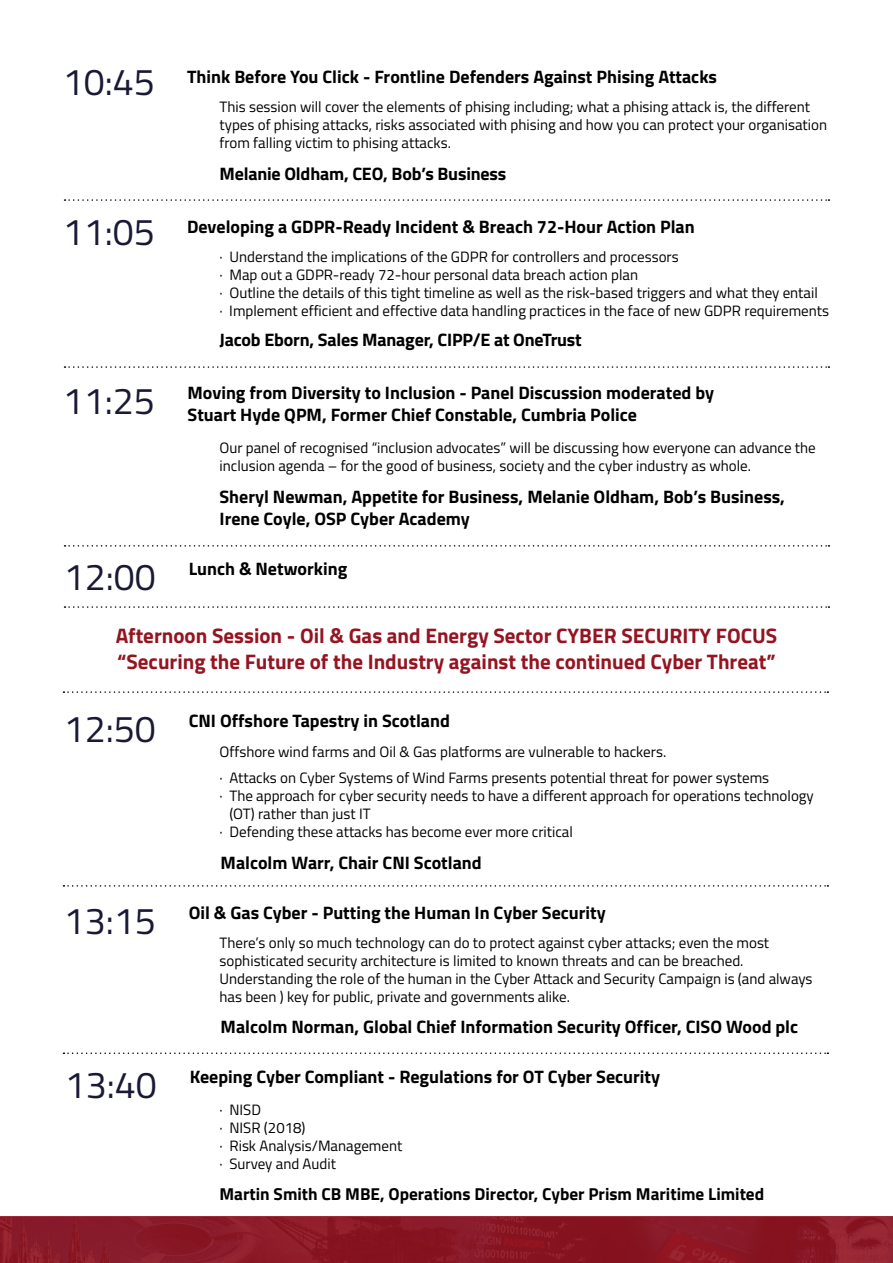
<style>
.page{position:relative;width:893px;height:1263px;background:#fff}
.page>*{position:absolute;margin:0;border:0;box-sizing:border-box;transform-origin:0 0}
.t1{font:700 21px/25.2px "Titillium Web";color:#941421}
.t2{font:700 18px/21.6px "Titillium Web";color:#000}
.t3{font:700 17.25px "Titillium Web";color:#000}
.t4{font:15px/18px "Titillium Web";color:#000}
.s1{font-weight:400;font-size:37.5px;color:#191935}
</style>
<div class="page">
<svg style="left:65px;top:199px;width:764px;height:2px"></svg>
<svg style="left:65px;top:366px;width:764px;height:2px"></svg>
<svg style="left:65px;top:545px;width:764px;height:2px"></svg>
<svg style="left:65px;top:606px;width:764px;height:2px"></svg>
<svg style="left:63px;top:691px;width:765px;height:2px"></svg>
<svg style="left:63px;top:885px;width:765px;height:2px"></svg>
<svg style="left:0;top:1216px;width:893px;height:47px;background:#8a1926"></svg>
<svg style="left:63px;top:1052px;width:765px;height:2px"></svg>
<p class="t2" style="left:63px;top:65px;width:656px"><span class="s1">10:45</span> Think Before You Click - Frontline Defenders Against Phising Attacks</p>
<p class="t4" style="left:220px;top:97px;width:609px">This session will cover the elements of phising including; what a phising attack is, the different types of phising attacks, risks associated with phising and how you can protect your organisation from falling victim to phising attacks.</p>
<p class="t2" style="left:220px;top:162px;width:288px">Melanie Oldham, CEO, Bob’s Business</p>
<p class="t2" style="left:63px;top:215px;width:634px"><span class="s1">11:05</span> Developing a GDPR-Ready Incident &amp; Breach 72-Hour Action Plan</p>
<p class="t4" style="left:220px;top:247px;width:611px">· Understand the implications of the GDPR for controllers and processors<br>· Map out a GDPR-ready 72-hour personal data breach action plan<br>· Outline the details of this tight timeline as well as the risk-based triggers and what they entail<br>· Implement efficient and effective data handling practices in the face of new GDPR requirements</p>
<p class="t2" style="left:220px;top:328px;width:364px">Jacob Eborn, Sales Manager, CIPP/E at OneTrust</p>
<p class="t2" style="left:188px;top:381px;width:528px;text-indent:-125px"><span class="s1">11:25</span> Moving from Diversity to Inclusion - Panel Discussion moderated by<br>Stuart Hyde QPM, Former Chief Constable, Cumbria Police</p>
<p class="t4" style="left:220px;top:438px;width:598px">Our panel of recognised “inclusion advocates” will be discussing how everyone can advance the inclusion agenda – for the good of business, society and the cyber industry as whole.</p>
<p class="t2" style="left:220px;top:485px;width:567px">Sheryl Newman, Appetite for Business, Melanie Oldham, Bob’s Business,<br>Irene Coyle, OSP Cyber Academy</p>
<p class="t2" style="left:64px;top:557px;width:285px"><span class="s1">12:00</span> Lunch &amp; Networking</p>
<h1 class="t1" style="left:116px;top:622px;width:663px">Afternoon Session - Oil &amp; Gas and Energy Sector CYBER SECURITY FOCUS “Securing the Future of the Industry against the continued Cyber Threat”</h1>
<p class="t2" style="left:64px;top:709px;width:388px"><span class="s1">12:50</span> CNI Offshore Tapestry in Scotland</p>
<p class="t4" style="left:220px;top:738px;width:551px;line-height:25.8px">Offshore wind farms and Oil &amp; Gas platforms are vulnerable to hackers.<br>· Attacks on Cyber Systems of Wind Farms presents potential threat for power systems</p>
<p class="t4" style="left:220px;top:786px;width:596px">· The approach for cyber security needs to have a different approach for operations technology</p>
<p class="t4" style="left:230px;top:804px;width:143px">(OT) rather than just IT</p>
<p class="t4" style="left:220px;top:822px;width:355px">· Defending these attacks has become ever more critical</p>
<p class="t2" style="left:221px;top:851px;width:263px">Malcolm Warr, Chair CNI Scotland</p>
<p class="t2" style="left:64px;top:901px;width:543px"><span class="s1">13:15</span> Oil &amp; Gas Cyber - Putting the Human In Cyber Security</p>
<p class="t4" style="left:220px;top:932px;width:594px">There’s only so much technology can do to protect against cyber attacks; even the most sophisticated security architecture is limited to known threats and can be breached.<br>Understanding the role of the human in the Cyber Attack and Security Campaign is (and always has been ) key for public, private and governments alike.</p>
<p class="t2" style="left:221px;top:1015px;width:579px">Malcolm Norman, Global Chief Information Security Officer, CISO Wood plc</p>
<p class="t2" style="left:65px;top:1065px;width:597px"><span class="s1">13:40</span> Keeping Cyber Compliant - Regulations for OT Cyber Security</p>
<p class="t4" style="left:220px;top:1100px;width:184px">· NISD<br>· NISR (2018)<br>· Risk Analysis/Management · Survey and Audit</p>
<p class="t3" style="left:220px;top:1180px;width:546px">Martin Smith CB MBE, Operations Director, Cyber Prism Maritime Limited</p>
</div>
